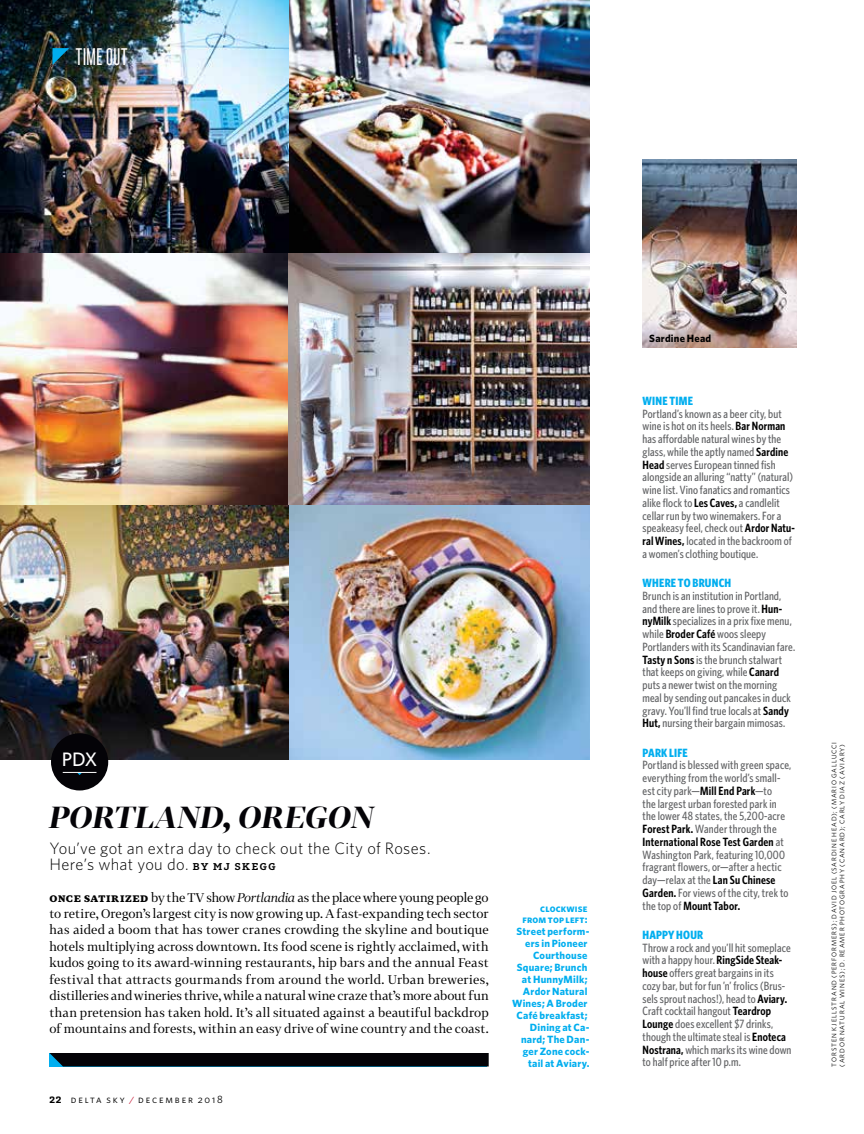
<style>
.page{position:relative;width:864px;height:1134px;background:#fff}
.page>*{position:absolute;margin:0;border:0;box-sizing:border-box;transform-origin:0 0}
.t1{font:italic 700 30px "Tabac G1";letter-spacing:.015em;color:#040307}
.t2{font:24px "Monopol";letter-spacing:.03em;color:#fff}
.t3{font:500 19.5px "Whitney";color:#fff}
.t4{font:300 16.5px/16.5px "Whitney";letter-spacing:.02em;color:#000}
.t5{font:12.3px/16.5px "Tabac G2";letter-spacing:.01em;color:#000;text-align:justify}
.t6{font:500 12px/12.8px "Whitney Condensed";letter-spacing:.01em;color:#636466}
.t7{font:700 12px "Whitney Condensed";letter-spacing:.02em;color:#00aeef}
.t8{font:700 10.5px/12px "Whitney";letter-spacing:.02em;color:#00aeef;text-align:right}
.t9{font:10.5px "Whitney";letter-spacing:.175em;color:#000}
.t10{font:700 10.5px "Whitney";letter-spacing:.02em;color:#000}
.t11{font:6.75px/8.1px "Whitney";letter-spacing:.125em;color:#000}
.s1{font-family:"Tabac Slab";font-weight:600;font-size:9.75px}
.s2{font-family:"Tabac G3";font-weight:700}
.s3{font-style:italic}
.s4{font-family:"Tabac Slab";font-weight:600;font-size:12px}
.s5{color:#c41230}
.s6{font-weight:600;color:#000}
</style>
<div class="page">
<img style="left:0;top:0;width:589px;height:759px">
<img style="left:0;top:253px;width:288px;height:252px">
<img style="left:643px;top:159px;width:153px;height:188px">
<div style="left:50px;top:1053px;width:439px;height:13px;background:#040307"></div>
<div style="left:51px;top:733px;width:57px;height:57px;background:#040307;border-radius:50%"></div>
<hr style="left:63px;top:772px;width:33px;height:1px;background:#fff">
<svg style="left:52px;top:48px;width:17px;height:17px"></svg>
<h2 class="t2" style="left:76px;top:44px;width:53px">TIME OUT</h2>
<h3 class="t3" style="left:62px;top:747px;width:37px">PDX</h3>
<h1 class="t1" style="left:50px;top:797px;width:326px">PORTLAND, OREGON</h1>
<h3 class="t4" style="left:50px;top:839px;width:383px">You’ve got an extra day to check out the City of Roses.<br>Here’s what you do. <span class="s1">BY MJ SKEGG</span></h3>
<p class="t5" style="left:49px;top:889px;width:441px"><span class="s2">Once satirized</span> by the TV show <span class="s3">Portlandia</span> as the place where young people go to retire, Oregon’s largest city is now growing up. A fast-expanding tech sector has aided a boom that has tower cranes crowding the skyline and boutique hotels multiplying across downtown. Its food scene is rightly acclaimed, with kudos going to its award-winning restaurants, hip bars and the annual Feast festival that attracts gourmands from around the world. Urban breweries, distilleries and wineries thrive, while a natural wine craze that’s more about fun than pretension has taken hold. It’s all situated against a beautiful backdrop of mountains and forests, within an easy drive of wine country and the coast.</p>
<p class="t9" style="left:50px;top:1092px;width:175px"><span class="s4">22</span> delta sky <span class="s5">/</span> december 2018</p>
<p class="t8" style="left:523px;top:903px;width:67px;line-height:10.5px">clockwise from top left:</p>
<p class="t8" style="left:512px;top:925px;width:79px">Street perform&shy;ers in Pioneer<br>Courthouse<br>Square; Brunch at HunnyMilk;<br>Ardor Natural<br>Wines; A Broder<br>Café breakfast;<br>Dining at Ca&shy;nard; The Dan&shy;ger Zone cock&shy;tail at Aviary.</p>
<p class="t10" style="left:649px;top:331px;width:63px">Sardine Head</p>
<p class="t7" style="left:643px;top:393px;width:52px">WINE TIME</p>
<p class="t6" style="left:643px;top:407px;width:154px">Portland’s known as a beer city, but wine is hot on its heels. <span class="s6">Bar Norman </span>has affordable natural wines by the glass, while the aptly named <span class="s6">Sardine Head</span> serves European tinned fish alongside an alluring “natty” (natural) wine list. Vino fanatics and romantics alike flock to <span class="s6">Les Caves,</span> a candlelit cellar run by two winemakers. For a speakeasy feel, check out <span class="s6">Ardor Natu&shy;ral Wines,</span> located in the backroom of a women’s clothing boutique.</p>
<p class="t7" style="left:643px;top:575px;width:90px">WHERE TO BRUNCH</p>
<p class="t6" style="left:643px;top:589px;width:154px">Brunch is an institution in Portland, and there are lines to prove it. <span class="s6">Hun&shy;nyMilk</span> specializes in a prix fixe menu, while <span class="s6">Broder Café</span> woos sleepy Portlanders with its Scandinavian fare.<br><span class="s6">Tasty n Sons</span> is the brunch stalwart that keeps on giving, while <span class="s6">Canard </span>puts a newer twist on the morning meal by sending out pancakes in duck gravy. You’ll find true locals at <span class="s6">Sandy Hut,</span> nursing their bargain mimosas.</p>
<p class="t7" style="left:643px;top:745px;width:47px">PARK LIFE</p>
<p class="t6" style="left:643px;top:758px;width:150px">Portland is blessed with green space, everything from the world’s small&shy;est city park—<span class="s6">Mill End Park</span>—to<br>the largest urban forested park in the lower 48 states, the 5,200-acre <span class="s6">Forest Park.</span> Wander through the <span class="s6">International Rose Test Garden</span> at Washington Park, featuring 10,000 fragrant flowers, or—after a hectic day—relax at the <span class="s6">Lan Su Chinese Garden.</span> For views of the city, trek to the top of <span class="s6">Mount Tabor.</span></p>
<p class="t7" style="left:643px;top:927px;width:62px">HAPPY HOUR</p>
<p class="t6" style="left:643px;top:941px;width:150px">Throw a rock and you’ll hit someplace with a happy hour. <span class="s6">RingSide Steak&shy;house</span> offers great bargains in its cozy bar, but for fun ’n’ frolics (Brus&shy;sels sprout nachos!), head to <span class="s6">Aviary.<br></span>Craft cocktail hangout <span class="s6">Teardrop Lounge</span> does excellent $7 drinks, though the ultimate steal is <span class="s6">Enoteca Nostrana,</span> which marks its wine down to half price after 10 p.m.</p>
<p class="t11" style="left:830px;top:1066px;width:326px;rotate:-90deg">TORSTEN KJELLSTRAND (PERFORMERS); DAVID JOEL (SARDINE HEAD); (MARIO GALLUCCI (ARDOR NATURAL WINES); D. REAMER PHOTOGRAPHY (CANARD); CARLY DIAZ (AVIARY)</p>
</div>
